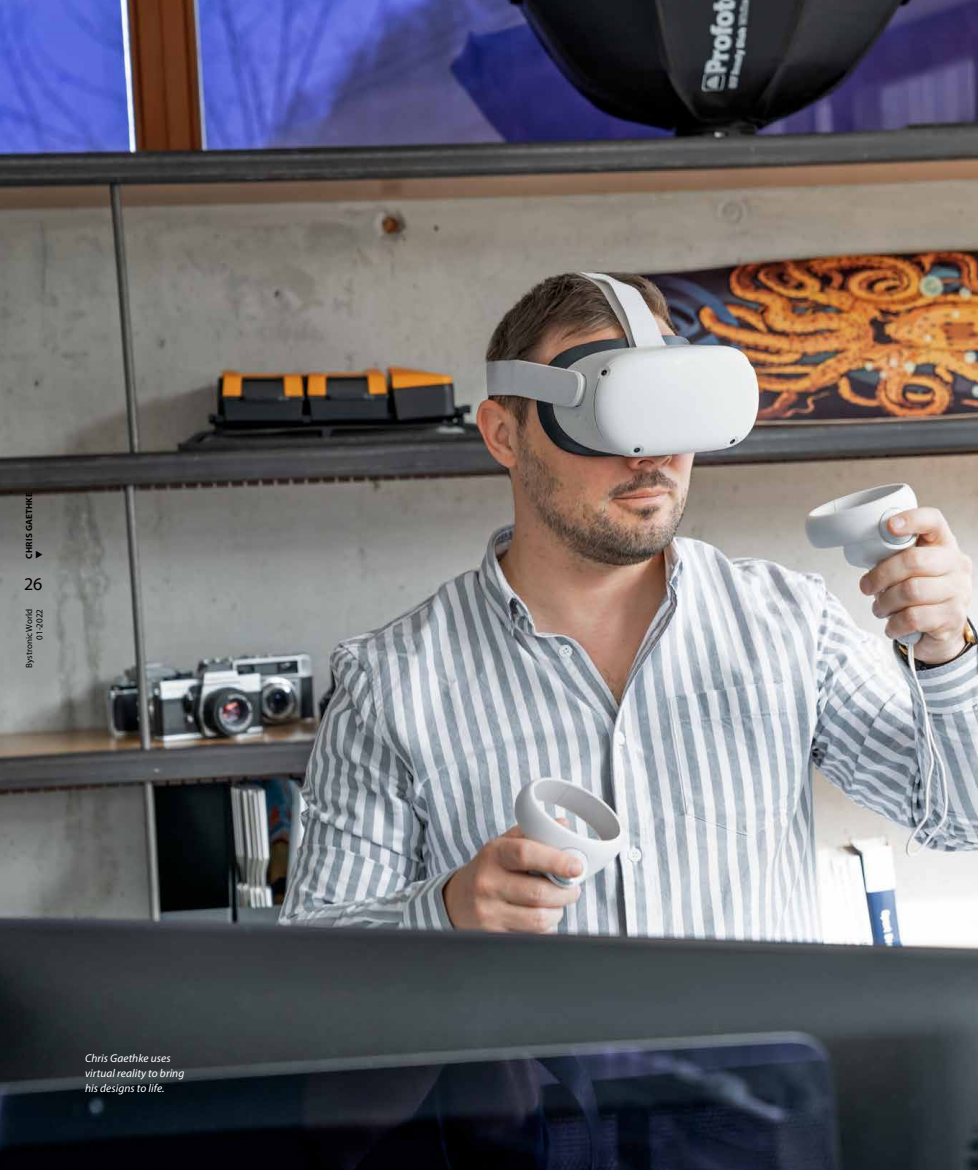
<style>
.page{position:relative;width:978px;height:1170px;background:#fff}
.page>*{position:absolute;margin:0;border:0;box-sizing:border-box;transform-origin:0 0}
.t1{font:18px "Myriad Pro";color:#000}
.t2{font:italic 11.4px/15.1px "Myriad Pro";letter-spacing:.005em;color:#fff}
.t3{font:9px/10.5px "Myriad Pro";color:#000;text-align:right}
.t4{font:700 9px "Myriad Pro";letter-spacing:.02em;color:#000}
</style>
<div class="page">
<img style="left:0;top:0;width:978px;height:1169px">
<svg style="left:36px;top:550px;width:7px;height:8px"></svg>
<p class="t4" style="left:23px;top:558px;width:68px;rotate:-90deg">CHRIS GAETHKE</p>
<h1 class="t1" style="left:24px;top:573px;width:20px">26</h1>
<p class="t3" style="left:24px;top:667px;width:60px;rotate:-90deg">Bystronic World<br>01-2022</p>
<p class="t2" style="left:85px;top:1049px;width:101px">Chris Gaethke uses virtual reality to bring his designs to life.</p>
</div>
